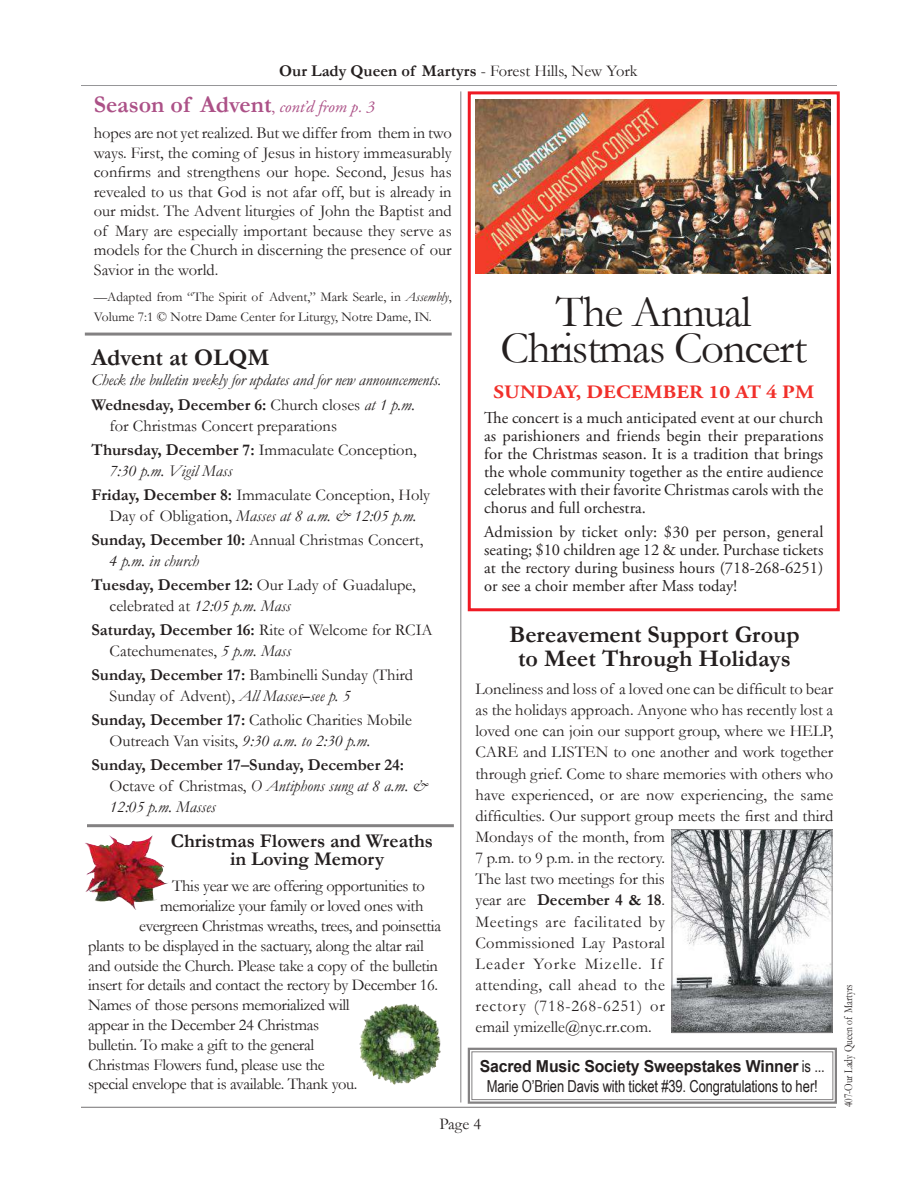
<style>
.page{position:relative;width:918px;height:1188px;background:#fff}
.page>*{position:absolute;margin:0;border:0;box-sizing:border-box;transform-origin:0 0}
.t1{font:45px/36px "Garamond";letter-spacing:-.03em;color:#241f1f;text-align:center}
.t2{font:700 24px/23.9px "Garamond";color:#241f1f;text-align:center}
.t3{font:700 24px "Garamond";color:#ac5187}
.t4{font:700 19.5px/18.1px "Garamond";color:#241f1f;text-align:center}
.t5{font:700 18.9px "Adobe Garamond Pro";letter-spacing:.015em;color:#f1302b;scale:1.11 1}
.t6{font:16.5px/21.1px "Garamond";color:#241f1f}
.t7{font:16.5px "Garamond";letter-spacing:-.02em;color:#241f1f}
.t8{font:16.5px/18px "Adobe Garamond Pro";color:#241f1f;text-align:justify}
.t9{font:700 16.5px/24.3px "Garamond";color:#241f1f}
.t10{font:italic 16.5px/24.3px "Garamond";letter-spacing:-.01em;color:#241f1f}
.t11{font:16.5px "Arial Narrow";letter-spacing:-.01em;color:#241f1f;scale:.96 1}
.t12{font:700 16.5px "Arial";letter-spacing:-.01em;color:#241f1f;scale:.96 1}
.t13{font:13.5px/19.5px "Garamond";color:#241f1f}
.t14{font:12px "Garamond";color:#241f1f;scale:.8 1}
.s1{font-weight:400}
.s2{font-weight:400;font-size:16.5px}
.s3{font-family:"Adobe Garamond Pro";font-weight:400;font-style:italic;font-size:16.5px}
.s4{font-style:italic}
.s5{font-size:15px}
.s6{font-weight:700;font-style:normal}
.s7{font-style:normal}
.s8{font-weight:700}
.s9{font-weight:400;font-style:italic}
.s10{font-weight:700;font-size:15px}
.s11{font-family:"Arial Narrow";font-weight:400}
</style>
<div class="page">
<hr style="left:81px;top:85px;width:756px;height:1px;background:#969698">
<hr style="left:461px;top:91px;width:1px;height:1012px;background:#838182">
<div style="left:468px;top:91px;width:372px;height:520px;border:3px solid #ef1923"></div>
<img style="left:476px;top:99px;width:355px;height:175px">
<hr style="left:85px;top:333px;width:367px;height:3px;background:#838182">
<hr style="left:87px;top:824px;width:367px;height:3px;background:#838182">
<hr style="left:81px;top:1107px;width:755px;height:1px;background:#838182">
<img style="left:674px;top:831px;width:156px;height:200px">
<div style="left:672px;top:829px;width:160px;height:204px;border:1px solid #838182"></div>
<svg style="left:467px;top:1047px;width:370px;height:57px"></svg>
<div style="left:472px;top:1051px;width:361px;height:49px;border:1px solid #838182"></div>
<img style="left:85px;top:835px;width:83px;height:75px">
<img style="left:359px;top:1003px;width:82px;height:82px">
<p class="t9" style="left:279px;top:59px;width:360px">Our Lady Queen of Martyrs <span class="s1">- Forest Hills, New York</span></p>
<h2 class="t3" style="left:94px;top:88px;width:283px">Season of Advent<span class="s2">,</span> <span class="s3">cont’d from p. 3</span></h2>
<p class="t6" style="left:94px;top:123px;width:360px;line-height:19.5px;text-align:justify">hopes are not yet realized. But we differ from them in two ways. First, the coming of Jesus in history immeasurably confirms and strengthens our hope. Second, Jesus has revealed to us that God is not afar off, but is already in our midst. The Advent liturgies of John the Baptist and of Mary are especially important because they serve as models for the Church in discerning the presence of our Savior in the world.</p>
<p class="t13" style="left:94px;top:287px;width:359px">—Adapted from “The Spirit of Advent,” Mark Searle, in <span class="s4">Assembly</span>,<br>Volume 7:1 © Notre Dame Center for Liturgy, Notre Dame, IN.</p>
<h2 class="t2" style="left:92px;top:345px;width:179px">Advent at OLQM</h2>
<p class="t10" style="left:92px;top:368px;width:351px">Check the bulletin weekly for updates and for new announcements<span class="s5">.<br></span><span class="s6">Wednesday, December 6:</span> <span class="s7">Church closes</span> at 1 p.m.</p>
<p class="t6" style="left:92px;top:413px;width:327px;line-height:24.3px;text-indent:18px">for Christmas Concert preparations<br><span class="s8">Thursday, December 7:</span> Immaculate Conception,</p>
<p class="t6" style="left:92px;top:458px;width:340px;line-height:24.3px;text-indent:18px"><span class="s4">7:30 p.m. Vigil Mass<br></span><span class="s8">Friday, December 8:</span> Immaculate Conception, Holy</p>
<p class="t6" style="left:92px;top:503px;width:333px;line-height:24.3px;text-indent:18px">Day of Obligation, <span class="s4">Masses at 8 a.m. &amp; 12:05 p.m.<br></span><span class="s8">Sunday, December 10:</span> Annual Christmas Concert,</p>
<p class="t9" style="left:92px;top:548px;width:326px;text-indent:18px"><span class="s9">4 p.m. in church<br></span>Tuesday, December 12: <span class="s1">Our Lady of Guadalupe,</span></p>
<p class="t6" style="left:92px;top:593px;width:343px;line-height:24.3px;text-indent:18px">celebrated at <span class="s4">12:05 p.m. Mass<br></span><span class="s8">Saturday, December 16:</span> Rite of Welcome for RCIA</p>
<p class="t6" style="left:92px;top:638px;width:323px;line-height:24.3px;text-indent:18px">Catechumenates, <span class="s4">5 p.m. Mass<br></span><span class="s8">Sunday, December 17:</span> Bambinelli Sunday (Third</p>
<p class="t6" style="left:92px;top:683px;width:322px;line-height:24.3px;text-indent:18px">Sunday of Advent), <span class="s4">All Masses</span><span class="s10">–</span><span class="s4">see p. 5<br></span><span class="s8">Sunday, December 17:</span> Catholic Charities Mobile</p>
<p class="t9" style="left:92px;top:728px;width:314px;text-indent:18px"><span class="s1">Outreach Van visits,</span> <span class="s9">9:30 a.m. to 2:30 p.m.<br></span>Sunday, December 17–Sunday, December 24:</p>
<p class="t10" style="left:110px;top:775px;width:319px;line-height:20.7px"><span class="s7">Octave of Christmas,</span> O Antiphons sung at 8 a.m. &amp;<br>12:05 p.m. Masses</p>
<p class="t4" style="left:171px;top:832px;width:264px">Christmas Flowers and Wreaths in Loving Memory</p>
<p class="t7" style="left:172px;top:875px;width:254px">This year we are offering opportunities to</p>
<p class="t7" style="left:160px;top:895px;width:265px">memorialize your family or loved ones with</p>
<p class="t7" style="left:139px;top:915px;width:303px">evergreen Christmas wreaths, trees, and poinsettia</p>
<p class="t7" style="left:88px;top:934px;width:337px">plants to be displayed in the sactuary, along the altar rail</p>
<p class="t7" style="left:88px;top:954px;width:351px">and outside the Church. Please take a copy of the bulletin</p>
<p class="t7" style="left:88px;top:974px;width:352px">insert for details and contact the rectory by December 16.</p>
<p class="t7" style="left:88px;top:994px;width:263px">Names of those persons memorialized will</p>
<p class="t7" style="left:88px;top:1014px;width:232px">appear in the December 24 Christmas</p>
<p class="t7" style="left:88px;top:1033px;width:228px">bulletin. To make a gift to the general</p>
<p class="t7" style="left:88px;top:1053px;width:238px">Christmas Flowers fund, please use the</p>
<p class="t7" style="left:88px;top:1073px;width:271px">special envelope that is available. Thank you.</p>
<h1 class="t1" style="left:501px;top:293px;width:308px">The Annual<br>Christmas Concert</h1>
<p class="t5" style="left:493px;top:381px;width:291px">SUNDAY, DECEMBER 10 AT 4 PM</p>
<p class="t8" style="left:484px;top:409px;width:341px">The concert is a much anticipated event at our church as parishioners and friends begin their preparations for the Christmas season. It is a tradition that brings the whole community together as the entire audience celebrates with their favorite Christmas carols with the chorus and full orchestra.</p>
<p class="t8" style="left:484px;top:524px;width:341px">Admission by ticket only: $30 per person, general seating; $10 children age 12 &amp; under. Purchase tickets at the rectory during business hours (718-268-6251) or see a choir member after Mass today!</p>
<h2 class="t2" style="left:509px;top:623px;width:292px">Bereavement Support Group to Meet Through Holidays</h2>
<p class="t6" style="left:475px;top:678px;width:359px">Loneliness and loss of a loved one can be difficult to bear as the holidays approach. Anyone who has recently lost a loved one can join our support group, where we HELP, CARE and LISTEN to one another and work together through grief. Come to share memories with others who have experienced, or are now experiencing, the same difficulties. Our support group meets the first and third Mondays of the month, from<br>7 p.m. to 9 p.m. in the rectory.<br>The last two meetings for this<br>year are <span class="s8">December 4 &amp; 18</span>.<br>Meetings are facilitated by<br>Commissioned Lay Pastoral<br>Leader Yorke Mizelle. If<br>attending, call ahead to the<br>rectory (718-268-6251) or<br>email ymizelle@nyc.rr.com.</p>
<p class="t12" style="left:480px;top:1055px;width:361px">Sacred Music Society Sweepstakes Winner <span class="s11">is ...</span></p>
<p class="t11" style="left:487px;top:1074px;width:346px">Marie O’Brien Davis with ticket #39. Congratulations to her!</p>
<p class="t6" style="left:439px;top:1113px;width:43px">Page 4</p>
<p class="t14" style="left:840px;top:1107px;width:155px;rotate:-90deg">407-Our Lady Queen of Martyrs</p>
</div>
